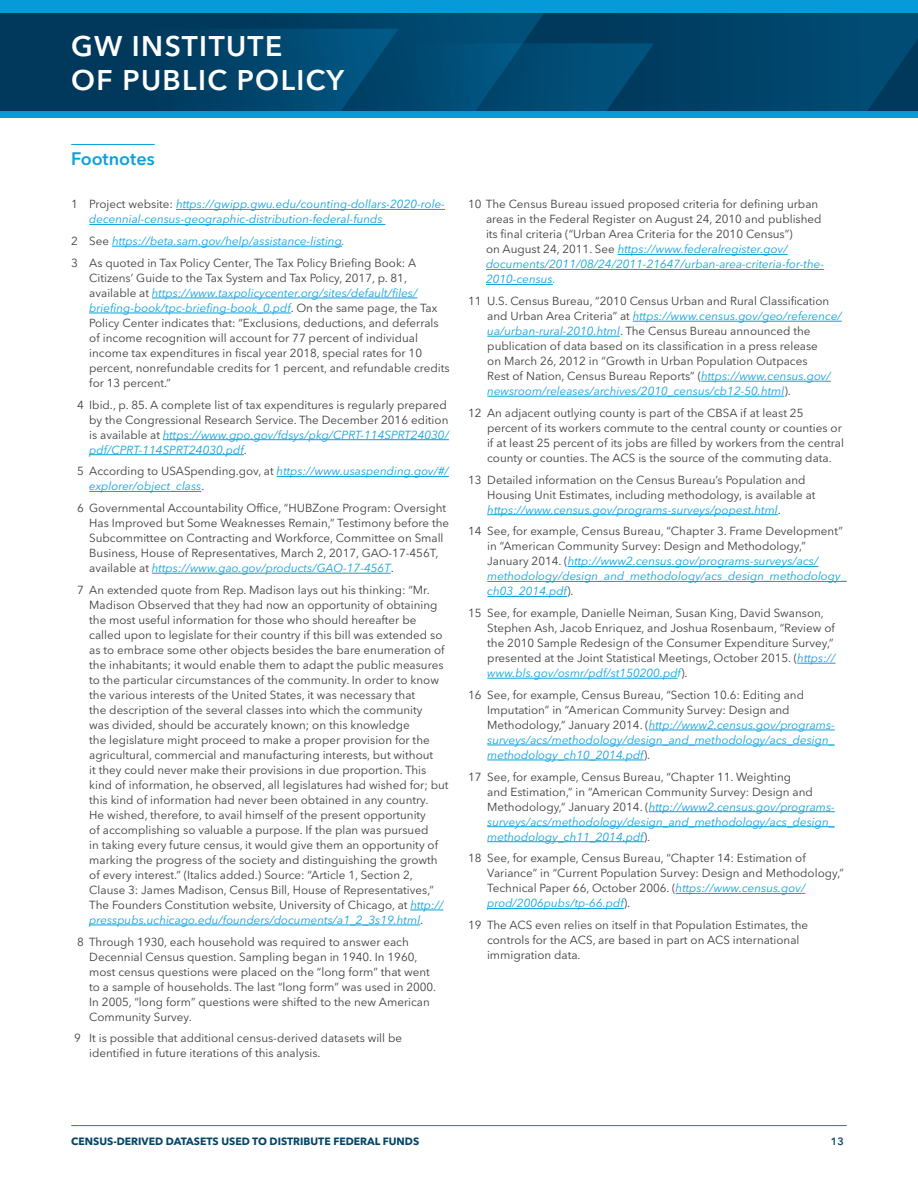
<style>
.page{position:relative;width:918px;height:1188px;background:#fff}
.page>*{position:absolute;margin:0;border:0;box-sizing:border-box;transform-origin:0 0}
.t1{font:600 28.2px/33.9px "Avenir Next LT Pro";letter-spacing:.05em;color:#fff}
.t2{font:600 18px "Avenir Next LT Pro";color:#0ba1dc}
.footnote{font:11.7px/15px "Avenir Next LT Pro";color:#3e3e3f}
.footnote-2{font:italic 11.7px/15px "Avenir Next LT Pro";color:#0ba1dc}
.t3{font:700 10.5px "Avenir Next LT Pro";color:#004568}
.t4{font:600 10.5px "Avenir Next LT Pro";color:#004568}
.s1{font-style:normal;color:#3e3e3f}
.s2{font-style:italic;color:#0ba1dc}
</style>
<div class="page">
<div style="left:0;top:0;width:918px;height:118px;background:#069ad9"></div>
<div style="left:0;top:14px;width:918px;height:97px;background:#00395c"></div>
<svg style="left:721px;top:14px;width:197px;height:97px;fill:#00476e"></svg>
<svg style="left:216px;top:14px;width:438px;height:97px"></svg>
<hr style="left:71px;top:1125px;width:776px;height:1px;background:#069ad9">
<hr style="left:176px;top:209px;width:269px;height:1px;background:#0ba1dc">
<hr style="left:89px;top:224px;width:297px;height:1px;background:#0ba1dc">
<hr style="left:112px;top:246px;width:230px;height:1px;background:#0ba1dc">
<hr style="left:152px;top:298px;width:265px;height:1px;background:#0ba1dc">
<hr style="left:89px;top:313px;width:202px;height:1px;background:#0ba1dc">
<hr style="left:163px;top:439px;width:286px;height:1px;background:#0ba1dc">
<hr style="left:89px;top:454px;width:155px;height:1px;background:#0ba1dc">
<hr style="left:277px;top:476px;width:172px;height:1px;background:#0ba1dc">
<hr style="left:89px;top:491px;width:112px;height:1px;background:#0ba1dc">
<hr style="left:152px;top:573px;width:239px;height:1px;background:#0ba1dc">
<hr style="left:410px;top:910px;width:33px;height:1px;background:#0ba1dc">
<hr style="left:89px;top:925px;width:331px;height:1px;background:#0ba1dc">
<hr style="left:618px;top:254px;width:170px;height:1px;background:#0ba1dc">
<hr style="left:486px;top:269px;width:338px;height:1px;background:#0ba1dc">
<hr style="left:486px;top:284px;width:67px;height:1px;background:#0ba1dc">
<hr style="left:633px;top:321px;width:209px;height:1px;background:#0ba1dc">
<hr style="left:487px;top:336px;width:133px;height:1px;background:#0ba1dc">
<hr style="left:701px;top:381px;width:130px;height:1px;background:#0ba1dc">
<hr style="left:487px;top:396px;width:297px;height:1px;background:#0ba1dc">
<hr style="left:487px;top:514px;width:291px;height:1px;background:#0ba1dc">
<hr style="left:568px;top:566px;width:250px;height:1px;background:#0ba1dc">
<hr style="left:487px;top:581px;width:360px;height:1px;background:#0ba1dc">
<hr style="left:487px;top:596px;width:80px;height:1px;background:#0ba1dc">
<hr style="left:797px;top:663px;width:38px;height:1px;background:#0ba1dc">
<hr style="left:487px;top:678px;width:191px;height:1px;background:#0ba1dc">
<hr style="left:649px;top:730px;width:186px;height:1px;background:#0ba1dc">
<hr style="left:487px;top:745px;width:348px;height:1px;background:#0ba1dc">
<hr style="left:487px;top:760px;width:157px;height:1px;background:#0ba1dc">
<hr style="left:649px;top:811px;width:186px;height:1px;background:#0ba1dc">
<hr style="left:487px;top:826px;width:348px;height:1px;background:#0ba1dc">
<hr style="left:487px;top:841px;width:157px;height:1px;background:#0ba1dc">
<hr style="left:676px;top:893px;width:129px;height:1px;background:#0ba1dc">
<hr style="left:487px;top:908px;width:137px;height:1px;background:#0ba1dc">
<hr style="left:71px;top:144px;width:84px;height:1px;background:#0ba1dc">
<h1 class="t1" style="left:71px;top:29px;width:274px">GW INSTITUTE<br>OF PUBLIC POLICY</h1>
<h3 class="t2" style="left:71px;top:148px;width:85px">Footnotes</h3>
<p class="footnote-2" style="left:89px;top:197px;width:357px;text-indent:-18px"><span class="s1">1 Project website:</span> https://gwipp.gwu.edu/counting-dollars-2020-role&shy;decennial-census-geographic-distribution-federal-funds</p>
<p class="footnote-2" style="left:71px;top:233px;width:275px"><span class="s1">2 See</span> https://beta.sam.gov/help/assistance-listing.</p>
<p class="footnote" style="left:89px;top:255px;width:362px;text-indent:-18px">3 As quoted in Tax Policy Center, The Tax Policy Briefing Book: A Citizens’ Guide to the Tax System and Tax Policy, 2017, p. 81, available at <span class="s2">https://www.taxpolicycenter.org/sites/default/files/ briefing-book/tpc-briefing-book_0.pdf</span>. On the same page, the Tax Policy Center indicates that: “Exclusions, deductions, and deferrals of income recognition will account for 77 percent of individual income tax expenditures in fiscal year 2018, special rates for 10 percent, nonrefundable credits for 1 percent, and refundable credits for 13 percent.”</p>
<p class="footnote" style="left:89px;top:397px;width:361px;text-indent:-12px">4 Ibid., p. 85. A complete list of tax expenditures is regularly prepared by the Congressional Research Service. The December 2016 edition is available at <span class="s2">https://www.gpo.gov/fdsys/pkg/CPRT-114SPRT24030/ pdf/CPRT-114SPRT24030.pdf</span>.</p>
<p class="footnote-2" style="left:89px;top:464px;width:361px;text-indent:-12px"><span class="s1">5 According to USASpending.gov, at</span> https://www.usaspending.gov/#/ explorer/object_class<span class="s1">.</span></p>
<p class="footnote" style="left:89px;top:500px;width:361px;text-indent:-12px">6 Governmental Accountability Office, “HUBZone Program: Oversight Has Improved but Some Weaknesses Remain,” Testimony before the Subcommittee on Contracting and Workforce, Committee on Small Business, House of Representatives, March 2, 2017, GAO-17-456T, available at <span class="s2">https://www.gao.gov/products/GAO-17-456T</span>.</p>
<p class="footnote" style="left:89px;top:582px;width:361px;text-indent:-12px">7 An extended quote from Rep. Madison lays out his thinking: “Mr.<br>Madison Observed that they had now an opportunity of obtaining the most useful information for those who should hereafter be called upon to legislate for their country if this bill was extended so as to embrace some other objects besides the bare enumeration of the inhabitants; it would enable them to adapt the public measures to the particular circumstances of the community. In order to know the various interests of the United States, it was necessary that<br>the description of the several classes into which the community<br>was divided, should be accurately known; on this knowledge<br>the legislature might proceed to make a proper provision for the agricultural, commercial and manufacturing interests, but without<br>it they could never make their provisions in due proportion. This kind of information, he observed, all legislatures had wished for; but this kind of information had never been obtained in any country.<br>He wished, therefore, to avail himself of the present opportunity<br>of accomplishing so valuable a purpose. If the plan was pursued<br>in taking every future census, it would give them an opportunity of marking the progress of the society and distinguishing the growth of every interest.” (Italics added.) Source: “Article 1, Section 2, Clause 3: James Madison, Census Bill, House of Representatives,” The Founders Constitution website, University of Chicago, at <span class="s2">http:// presspubs.uchicago.edu/founders/documents/a1_2_3s19.html</span>.</p>
<p class="footnote" style="left:89px;top:934px;width:349px;text-indent:-12px">8 Through 1930, each household was required to answer each Decennial Census question. Sampling began in 1940. In 1960, most census questions were placed on the “long form” that went to a sample of households. The last “long form” was used in 2000.<br>In 2005, “long form” questions were shifted to the new American Community Survey.</p>
<p class="footnote" style="left:89px;top:1031px;width:314px;text-indent:-15px">9 It is possible that additional census-derived datasets will be identified in future iterations of this analysis.</p>
<p class="footnote" style="left:486px;top:197px;width:340px;text-indent:-18px">10 The Census Bureau issued proposed criteria for defining urban areas in the Federal Register on August 24, 2010 and published its final criteria (“Urban Area Criteria for the 2010 Census”)<br>on August 24, 2011. See <span class="s2">https://www.federalregister.gov/ documents/2011/08/24/2011-21647/urban-area-criteria-for-the-2010-census.</span></p>
<p class="footnote" style="left:487px;top:293px;width:356px;text-indent:-19px">11 U.S. Census Bureau, “2010 Census Urban and Rural Classification and Urban Area Criteria” at <span class="s2">https://www.census.gov/geo/reference/ ua/urban-rural-2010.html</span>. The Census Bureau announced the publication of data based on its classification in a press release<br>on March 26, 2012 in “Growth in Urban Population Outpaces<br>Rest of Nation, Census Bureau Reports” (<span class="s2">https://www.census.gov/ newsroom/releases/archives/2010_census/cb12-50.html</span>).</p>
<p class="footnote" style="left:487px;top:405px;width:358px;text-indent:-19px">12 An adjacent outlying county is part of the CBSA if at least 25 percent of its workers commute to the central county or counties or if at least 25 percent of its jobs are filled by workers from the central county or counties. The ACS is the source of the commuting data.</p>
<p class="footnote" style="left:487px;top:472px;width:330px;text-indent:-19px">13 Detailed information on the Census Bureau’s Population and<br>Housing Unit Estimates, including methodology, is available at <span class="s2">https://www.census.gov/programs-surveys/popest.html</span>.</p>
<p class="footnote" style="left:487px;top:524px;width:361px;text-indent:-19px">14 See, for example, Census Bureau, “Chapter 3. Frame Development” in “American Community Survey: Design and Methodology,” January 2014. (<span class="s2">http://www2.census.gov/programs-surveys/acs/ methodology/design_and_methodology/acs_design_methodology_ ch03_2014.pdf</span>).</p>
<p class="footnote" style="left:487px;top:605px;width:350px;text-indent:-19px">15 See, for example, Danielle Neiman, Susan King, David Swanson, Stephen Ash, Jacob Enriquez, and Joshua Rosenbaum, “Review of the 2010 Sample Redesign of the Consumer Expenditure Survey,” presented at the Joint Statistical Meetings, October 2015. (<span class="s2">https:// www.bls.gov/osmr/pdf/st150200.pdf</span>).</p>
<p class="footnote" style="left:487px;top:687px;width:349px;text-indent:-19px">16 See, for example, Census Bureau, “Section 10.6: Editing and Imputation” in “American Community Survey: Design and Methodology,” January 2014. (<span class="s2">http://www2.census.gov/programs&shy;surveys/acs/methodology/design_and_methodology/acs_design_ methodology_ch10_2014.pdf</span>).</p>
<p class="footnote" style="left:487px;top:769px;width:349px;text-indent:-19px">17 See, for example, Census Bureau, “Chapter 11. Weighting<br>and Estimation,” in “American Community Survey: Design and Methodology,” January 2014. (<span class="s2">http://www2.census.gov/programs&shy;surveys/acs/methodology/design_and_methodology/acs_design_ methodology_ch11_2014.pdf</span>).</p>
<p class="footnote" style="left:487px;top:851px;width:358px;text-indent:-19px">18 See, for example, Census Bureau, “Chapter 14: Estimation of Variance” in “Current Population Survey: Design and Methodology,” Technical Paper 66, October 2006. (<span class="s2">https://www.census.gov/ prod/2006pubs/tp-66.pdf</span>).</p>
<p class="footnote" style="left:487px;top:917px;width:323px;text-indent:-19px">19 The ACS even relies on itself in that Population Estimates, the controls for the ACS, are based in part on ACS international immigration data.</p>
<p class="t3" style="left:71px;top:1135px;width:349px">CENSUS-DERIVED DATASETS USED TO DISTRIBUTE FEDERAL FUNDS</p>
<p class="t4" style="left:831px;top:1135px;width:14px">13</p>
</div>
